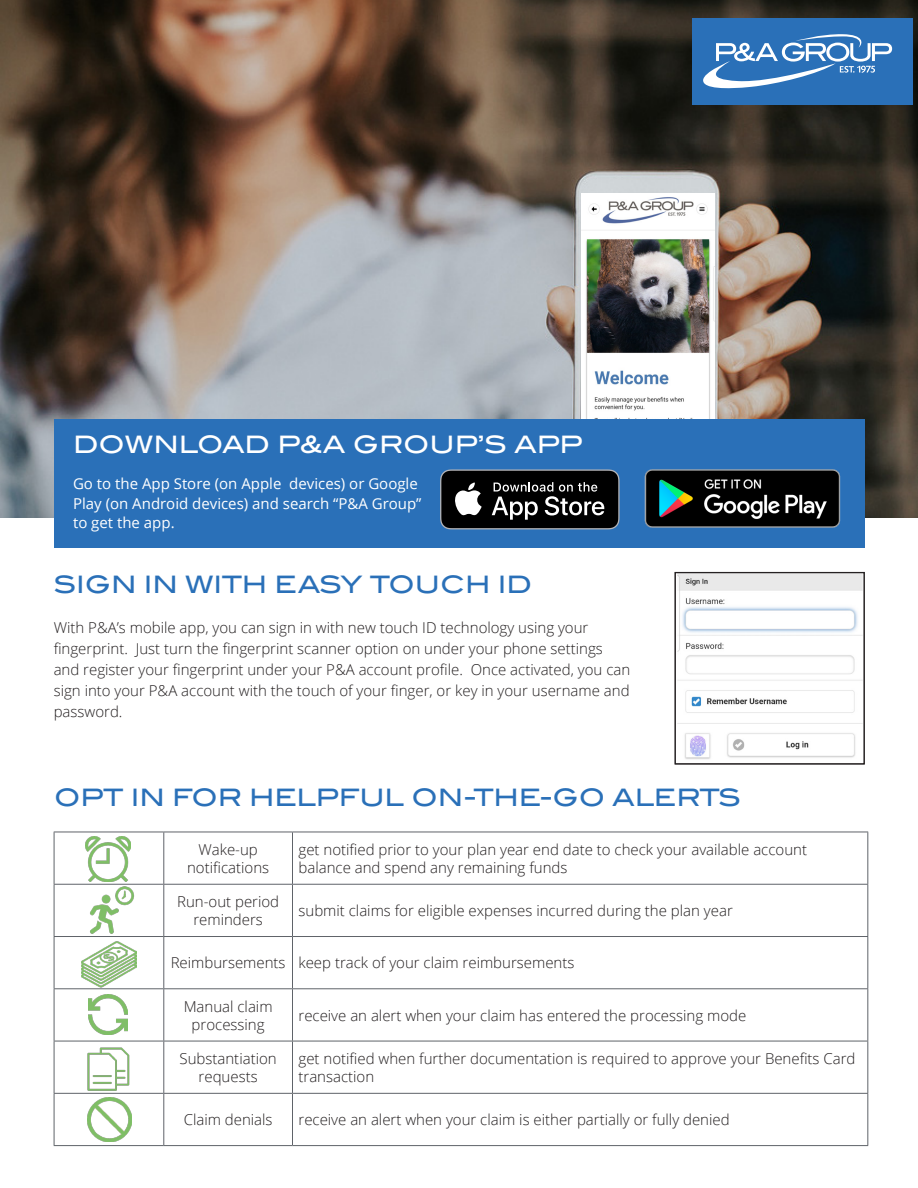
<style>
.page{position:relative;width:918px;height:1188px;background:#fff}
.page>*{position:absolute;margin:0;border:0;box-sizing:border-box;transform-origin:0 0}
.t1{font:24px "Blair ITC Std";color:#2a70b8}
.t2{font:24px "Blair ITC Std";color:#fff}
.Paragraph_Style_1{font:300 15px/18px "Open Sans";color:#231f20;text-align:center}
.t3{font:15px/19.5px "Open Sans";color:#fff}
</style>
<div class="page">
<img style="left:0;top:0;width:918px;height:517px">
<svg style="left:675px;top:572px;width:189px;height:187px"></svg>
<div style="left:675px;top:573px;width:189px;height:191px;border:1px solid #231f20"></div>
<img style="left:581px;top:194px;width:133px;height:226px">
<div style="left:54px;top:420px;width:810px;height:128px;background:#2a70b8"></div>
<div style="left:692px;top:18px;width:220px;height:86px;background:#2a70b8"></div>
<svg style="left:703px;top:34px;width:189px;height:54px"></svg>
<hr style="left:54px;top:832px;width:110px;height:1px;background:#5f6369">
<hr style="left:54px;top:832px;width:1px;height:52px;background:#5f6369">
<hr style="left:164px;top:832px;width:128px;height:1px;background:#5f6369">
<hr style="left:163px;top:832px;width:1px;height:52px;background:#5f6369">
<hr style="left:292px;top:832px;width:576px;height:1px;background:#5f6369">
<hr style="left:292px;top:832px;width:1px;height:52px;background:#5f6369">
<hr style="left:867px;top:832px;width:1px;height:52px;background:#5f6369">
<hr style="left:54px;top:884px;width:110px;height:1px;background:#5f6369">
<hr style="left:54px;top:885px;width:1px;height:51px;background:#5f6369">
<hr style="left:164px;top:884px;width:128px;height:1px;background:#5f6369">
<hr style="left:163px;top:885px;width:1px;height:51px;background:#5f6369">
<hr style="left:292px;top:884px;width:576px;height:1px;background:#5f6369">
<hr style="left:292px;top:885px;width:1px;height:51px;background:#5f6369">
<hr style="left:867px;top:885px;width:1px;height:51px;background:#5f6369">
<hr style="left:54px;top:936px;width:110px;height:1px;background:#5f6369">
<hr style="left:54px;top:937px;width:1px;height:51px;background:#5f6369">
<hr style="left:164px;top:936px;width:128px;height:1px;background:#5f6369">
<hr style="left:163px;top:937px;width:1px;height:51px;background:#5f6369">
<hr style="left:292px;top:936px;width:576px;height:1px;background:#5f6369">
<hr style="left:292px;top:937px;width:1px;height:51px;background:#5f6369">
<hr style="left:867px;top:937px;width:1px;height:51px;background:#5f6369">
<hr style="left:54px;top:988px;width:110px;height:1px;background:#5f6369">
<hr style="left:54px;top:989px;width:1px;height:52px;background:#5f6369">
<hr style="left:164px;top:988px;width:128px;height:1px;background:#5f6369">
<hr style="left:163px;top:989px;width:1px;height:52px;background:#5f6369">
<hr style="left:292px;top:988px;width:576px;height:1px;background:#5f6369">
<hr style="left:292px;top:989px;width:1px;height:52px;background:#5f6369">
<hr style="left:867px;top:989px;width:1px;height:52px;background:#5f6369">
<hr style="left:54px;top:1041px;width:110px;height:1px;background:#5f6369">
<hr style="left:54px;top:1041px;width:1px;height:52px;background:#5f6369">
<hr style="left:164px;top:1041px;width:128px;height:1px;background:#5f6369">
<hr style="left:163px;top:1041px;width:1px;height:52px;background:#5f6369">
<hr style="left:292px;top:1041px;width:576px;height:1px;background:#5f6369">
<hr style="left:292px;top:1041px;width:1px;height:52px;background:#5f6369">
<hr style="left:867px;top:1041px;width:1px;height:52px;background:#5f6369">
<hr style="left:54px;top:1093px;width:110px;height:1px;background:#5f6369">
<hr style="left:54px;top:1094px;width:1px;height:51px;background:#5f6369">
<hr style="left:164px;top:1093px;width:128px;height:1px;background:#5f6369">
<hr style="left:163px;top:1094px;width:1px;height:51px;background:#5f6369">
<hr style="left:292px;top:1093px;width:576px;height:1px;background:#5f6369">
<hr style="left:292px;top:1094px;width:1px;height:51px;background:#5f6369">
<hr style="left:867px;top:1094px;width:1px;height:51px;background:#5f6369">
<hr style="left:54px;top:1145px;width:110px;height:1px;background:#5f6369">
<hr style="left:164px;top:1145px;width:128px;height:1px;background:#5f6369">
<hr style="left:292px;top:1145px;width:576px;height:1px;background:#5f6369">
<img style="left:86px;top:836px;width:45px;height:46px">
<img style="left:90px;top:886px;width:44px;height:48px">
<img style="left:82px;top:941px;width:55px;height:47px">
<img style="left:88px;top:995px;width:40px;height:39px">
<img style="left:87px;top:1048px;width:43px;height:43px">
<img style="left:87px;top:1097px;width:45px;height:45px">
<img style="left:644px;top:469px;width:197px;height:59px">
<svg style="left:440px;top:469px;width:180px;height:60px;background:#303133"></svg>
<p class="t2" style="left:73px;top:430px;width:511px">DOWNLOAD P&amp;A GROUP’S APP</p>
<p class="t3" style="left:73px;top:474px;width:350px">Go to the App Store (on Apple devices) or Google<br>Play (on Android devices) and search “P&amp;A Group” to get the app.</p>
<p class="t1" style="left:54px;top:569px;width:480px">SIGN IN WITH EASY TOUCH ID</p>
<p class="Paragraph_Style_1" style="left:54px;top:617px;width:578px;line-height:21px;text-align:left">With P&amp;A’s mobile app, you can sign in with new touch ID technology using your fingerprint. Just turn the fingerprint scanner option on under your phone settings and register your fingerprint under your P&amp;A account profile. Once activated, you can sign into your P&amp;A account with the touch of your finger, or key in your username and password.</p>
<p class="t1" style="left:54px;top:783px;width:688px">OPT IN FOR HELPFUL ON-THE-GO ALERTS</p>
<p class="Paragraph_Style_1" style="left:187px;top:840px;width:84px">Wake-up notifications</p>
<p class="Paragraph_Style_1" style="left:298px;top:840px;width:510px;text-align:left">get notified prior to your plan year end date to check your available account balance and spend any remaining funds</p>
<p class="Paragraph_Style_1" style="left:177px;top:892px;width:104px">Run-out period reminders</p>
<p class="Paragraph_Style_1" style="left:298px;top:901px;width:436px">submit claims for eligible expenses incurred during the plan year</p>
<p class="Paragraph_Style_1" style="left:171px;top:954px;width:116px">Reimbursements</p>
<p class="Paragraph_Style_1" style="left:298px;top:954px;width:277px">keep track of your claim reimbursements</p>
<p class="Paragraph_Style_1" style="left:184px;top:997px;width:90px">Manual claim processing</p>
<p class="Paragraph_Style_1" style="left:298px;top:1006px;width:449px">receive an alert when your claim has entered the processing mode</p>
<p class="Paragraph_Style_1" style="left:180px;top:1049px;width:99px">Substantiation requests</p>
<p class="Paragraph_Style_1" style="left:298px;top:1049px;width:559px;text-align:left">get notified when further documentation is required to approve your Benefits Card transaction</p>
<p class="Paragraph_Style_1" style="left:184px;top:1110px;width:90px">Claim denials</p>
<p class="Paragraph_Style_1" style="left:298px;top:1110px;width:433px">receive an alert when your claim is either partially or fully denied</p>
</div>
